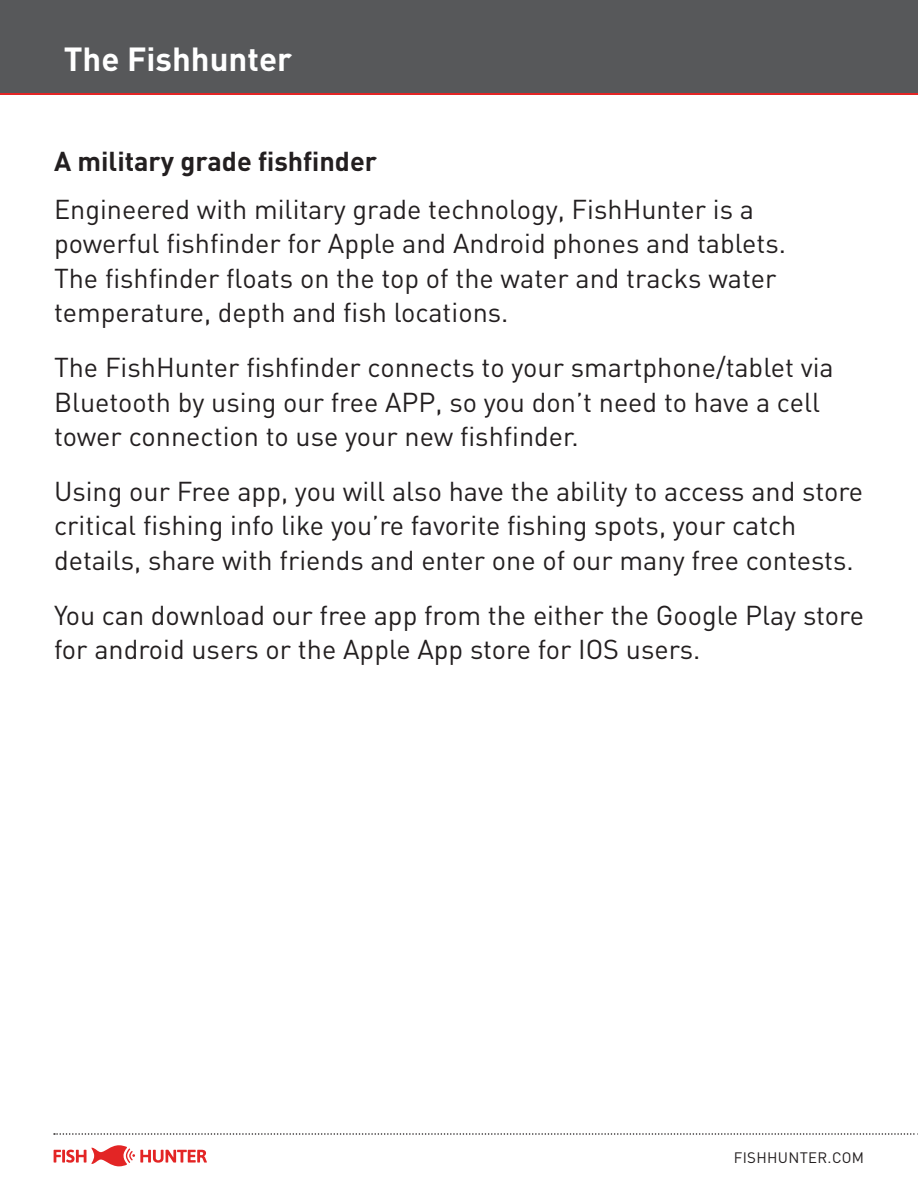
<style>
.page{position:relative;width:918px;height:1188px;background:#fff}
.page>*{position:absolute;margin:0;border:0;box-sizing:border-box;transform-origin:0 0}
.t1{font:700 33px "DIN";color:#fff}
.t2{font:27px/34.5px "DIN";color:#231f20}
.t3{font:700 27px "DIN";color:#231f20}
.t4{font:15px "DIN";letter-spacing:.02em;color:#231f20}
</style>
<div class="page">
<hr style="left:0;top:91px;width:918px;height:3px;background:#e32525">
<div style="left:0;top:0;width:918px;height:92px;background:#57585a"></div>
<svg style="left:54px;top:1145px;width:153px;height:21px"></svg>
<svg style="left:54px;top:1133px;width:864px;height:2px"></svg>
<p class="t1" style="left:64px;top:37px;width:230px">The Fishhunter</p>
<p class="t3" style="left:54px;top:144px;width:325px">A military grade fishfinder</p>
<p class="t2" style="left:54px;top:191px;width:734px">Engineered with military grade technology, FishHunter is a powerful fishfinder for Apple and Android phones and tablets.<br>The fishfinder floats on the top of the water and tracks water temperature, depth and fish locations.</p>
<p class="t2" style="left:54px;top:350px;width:781px">The FishHunter fishfinder connects to your smartphone/tablet via<br>Bluetooth by using our free APP, so you don’t need to have a cell tower connection to use your new fishfinder.</p>
<p class="t2" style="left:54px;top:473px;width:811px">Using our Free app, you will also have the ability to access and store critical fishing info like you’re favorite fishing spots, your catch details, share with friends and enter one of our many free contests.</p>
<p class="t2" style="left:54px;top:597px;width:812px">You can download our free app from the either the Google Play store for android users or the Apple App store for IOS users.</p>
<p class="t4" style="left:734px;top:1149px;width:132px">FISHHUNTER.COM</p>
</div>
